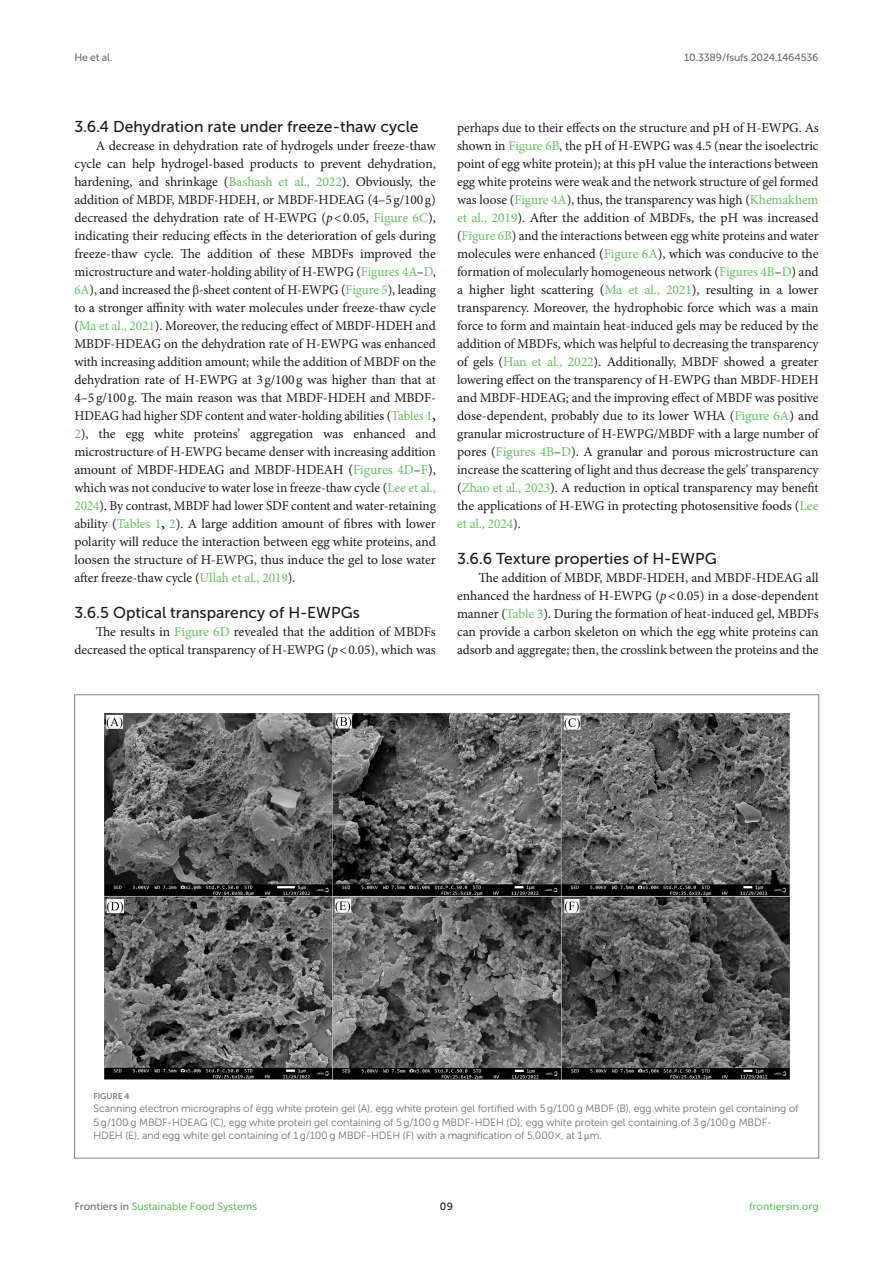
<style>
.page{position:relative;width:893px;height:1263px;background:#fff}
.page>*{position:absolute;margin:0;border:0;box-sizing:border-box;transform-origin:0 0}
.HEAD_3{font:15.75px "Museo Sans 500";color:#1b1c1b}
.TEXT_FLUSH{font:13.5px/18px "Minion Pro";letter-spacing:-.005em;color:#1b1c1b;text-align:justify}
.FIG_LEG{font:10.5px/13.5px "Museo Sans 300";letter-spacing:-.01em;color:#706f70}
.t1{font:10.5px "Museo Sans 500";color:#65c161}
.t2{font:10.5px "Museo Sans 500";letter-spacing:-.015em;color:#706f70}
.t3{font:10.5px "Museo Sans 500";color:#1b1c1b}
.FIG_HD{font:8.25px "Museo Sans 700";letter-spacing:-.01em;color:#7e7f7f}
.s1{color:#65c161}
.s2{font-style:italic}
.s3{font-family:"STIX General"}
.s4{font-weight:700}
.s5{color:#706f70}
</style>
<div class="page">
<img style="left:104px;top:714px;width:685px;height:366px">
<p class="t2" style="left:74px;top:51px;width:40px">He et al.</p>
<p class="t2" style="left:684px;top:51px;width:136px">10.3389/fsufs.2024.1464536</p>
<p class="HEAD_3" style="left:74px;top:118px;width:346px">3.6.4 Dehydration rate under freeze-thaw cycle</p>
<p class="TEXT_FLUSH" style="left:74px;top:137px;width:363px;text-indent:21px">A decrease in dehydration rate of hydrogels under freeze-thaw cycle can help hydrogel-based products to prevent dehydration, hardening, and shrinkage (<span class="s1">Bashash et al., 2022</span>). Obviously, the addition of MBDF, MBDF-HDEH, or MBDF-HDEAG (4–5g/100g) decreased the dehydration rate of H-EWPG (<span class="s2">p</span>&lt;0.05, <span class="s1">Figure 6C</span>), indicating their reducing effects in the deterioration of gels during freeze-thaw cycle. The addition of these MBDFs improved the microstructure and water-holding ability of H-EWPG (<span class="s1">Figures 4A</span>–<span class="s1">D</span>, <span class="s1">6A</span>), and increased the <span class="s3">β</span>-sheet content of H-EWPG (<span class="s1">Figure 5</span>), leading to a stronger affinity with water molecules under freeze-thaw cycle (<span class="s1">Ma et al., 2021</span>). Moreover, the reducing effect of MBDF-HDEH and MBDF-HDEAG on the dehydration rate of H-EWPG was enhanced with increasing addition amount; while the addition of MBDF on the dehydration rate of H-EWPG at 3g/100g was higher than that at 4–5g/100g. The main reason was that MBDF-HDEH and MBDF-HDEAG had higher SDF content and water-holding abilities (<span class="s1">Tables 1</span><span class="s4">, </span><span class="s1">2</span>), the egg white proteins’ aggregation was enhanced and microstructure of H-EWPG became denser with increasing addition amount of MBDF-HDEAG and MBDF-HDEAH (<span class="s1">Figures 4D</span>–<span class="s1">F</span>), which was not conducive to water lose in freeze-thaw cycle (<span class="s1">Lee et al., 2024</span>). By contrast, MBDF had lower SDF content and water-retaining ability (<span class="s1">Tables 1</span><span class="s4">,</span> <span class="s1">2</span>). A large addition amount of fibres with lower polarity will reduce the interaction between egg white proteins, and loosen the structure of H-EWPG, thus induce the gel to lose water after freeze-thaw cycle (<span class="s1">Ullah et al., 2019</span>).</p>
<p class="HEAD_3" style="left:74px;top:604px;width:287px">3.6.5 Optical transparency of H-EWPGs</p>
<p class="TEXT_FLUSH" style="left:74px;top:623px;width:363px;text-align:right">The results in <span class="s1">Figure 6D</span> revealed that the addition of MBDFs decreased the optical transparency of H-EWPG (<span class="s2">p</span>&lt;0.05), which was</p>
<p class="TEXT_FLUSH" style="left:457px;top:119px;width:363px">perhaps due to their effects on the structure and pH of H-EWPG. As shown in <span class="s1">Figure 6B</span>, the pH of H-EWPG was 4.5 (near the isoelectric point of egg white protein); at this pH value the interactions between egg white proteins were weak and the network structure of gel formed was loose (<span class="s1">Figure 4A</span>), thus, the transparency was high (<span class="s1">Khemakhem et al., 2019</span>). After the addition of MBDFs, the pH was increased (<span class="s1">Figure 6B</span>) and the interactions between egg white proteins and water molecules were enhanced (<span class="s1">Figure 6A</span>), which was conducive to the formation of molecularly homogeneous network (<span class="s1">Figures 4B</span>–<span class="s1">D</span>) and a higher light scattering (<span class="s1">Ma et al., 2021</span>), resulting in a lower transparency. Moreover, the hydrophobic force which was a main force to form and maintain heat-induced gels may be reduced by the addition of MBDFs, which was helpful to decreasing the transparency of gels (<span class="s1">Han et al., 2022</span>). Additionally, MBDF showed a greater lowering effect on the transparency of H-EWPG than MBDF-HDEH and MBDF-HDEAG; and the improving effect of MBDF was positive dose-dependent, probably due to its lower WHA (<span class="s1">Figure 6A</span>) and granular microstructure of H-EWPG/MBDF with a large number of pores (<span class="s1">Figures 4B</span>–<span class="s1">D</span>). A granular and porous microstructure can increase the scattering of light and thus decrease the gels’ transparency (<span class="s1">Zhao et al., 2023</span>). A reduction in optical transparency may benefit the applications of H-EWG in protecting photosensitive foods (<span class="s1">Lee et al., 2024</span>).</p>
<p class="HEAD_3" style="left:457px;top:550px;width:261px">3.6.6 Texture properties of H-EWPG</p>
<p class="TEXT_FLUSH" style="left:457px;top:569px;width:363px;text-indent:21px">The addition of MBDF, MBDF-HDEH, and MBDF-HDEAG all enhanced the hardness of H-EWPG (<span class="s2">p</span>&lt;0.05) in a dose-dependent manner (<span class="s1">Table 3</span>). During the formation of heat-induced gel, MBDFs can provide a carbon skeleton on which the egg white proteins can adsorb and aggregate; then, the crosslink between the proteins and the</p>
<p class="FIG_HD" style="left:94px;top:1091px;width:37px">FIGURE 4</p>
<p class="FIG_LEG" style="left:94px;top:1102px;width:707px">Scanning electron micrographs of egg white protein gel (A), egg white protein gel fortified with 5 g/100 g MBDF (B), egg white protein gel containing of<br>5 g/100 g MBDF-HDEAG (C), egg white protein gel containing of 5 g/100 g MBDF-HDEH (D); egg white protein gel containing of 3 g/100 g MBDF-<br>HDEH (E), and egg white gel containing of 1 g/100 g MBDF-HDEH (F) with a magnification of 5,000×, at 1 <span class="s3">μ</span>m.</p>
<p class="t1" style="left:74px;top:1200px;width:184px"><span class="s5">Frontiers in</span> Sustainable Food Systems</p>
<p class="t3" style="left:440px;top:1200px;width:15px">09</p>
<p class="t1" style="left:749px;top:1200px;width:71px">frontiersin.org</p>
</div>
